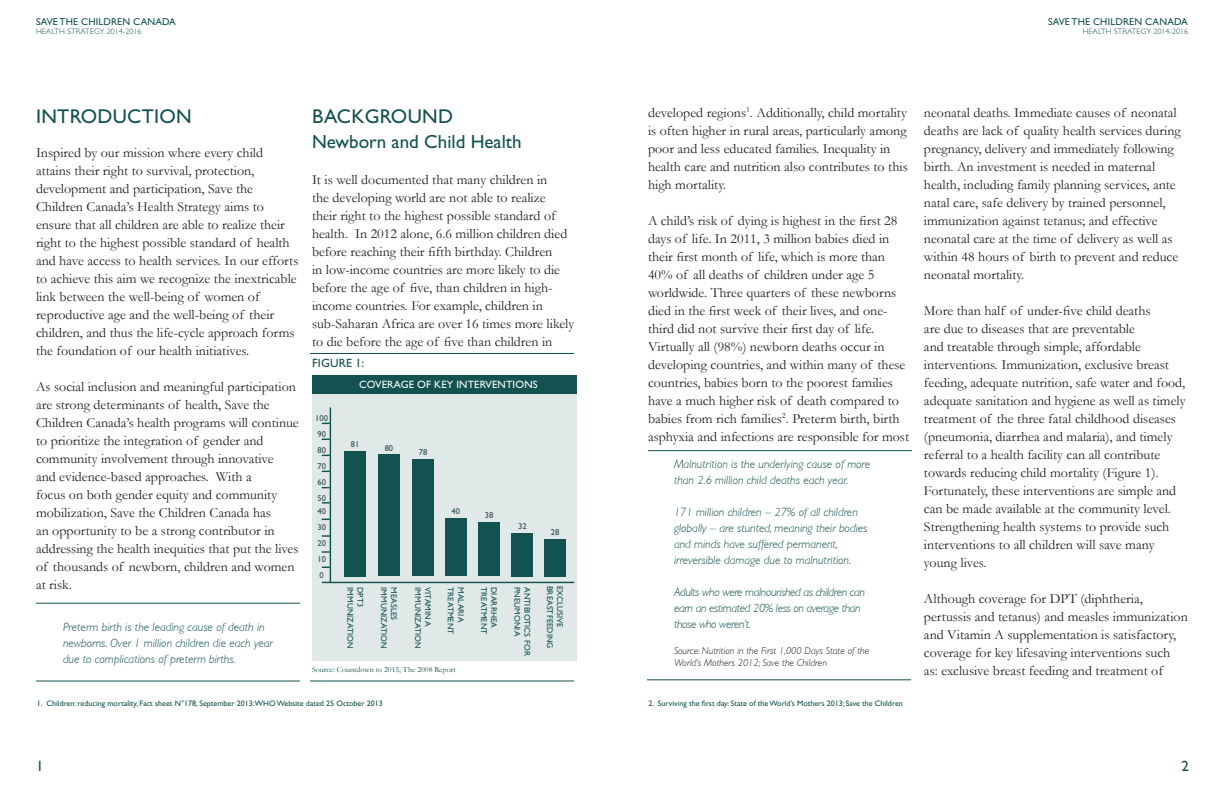
<style>
.page{position:relative;width:1224px;height:792px;background:#fff}
.page>*{position:absolute;margin:0;border:0;box-sizing:border-box;transform-origin:0 0}
.t1{font:20px "Gill Sans";letter-spacing:.015em;color:#125250}
.t2{font:19px "Gill Sans";color:#125250}
.t3{font:15px "Gill Sans";color:#125250}
.t4{font:14px/18px "Garamond";color:#231f20}
.t5{font:italic 300 12px/16px "Gill Sans";color:#125250}
.t6{font:italic 300 12px/16px "Gill Sans";letter-spacing:-.03em;color:#125250}
.t7{font:12px "Gill Sans";letter-spacing:.015em;color:#125250}
.t8{font:10.7px "Gill Sans";letter-spacing:.015em;color:#fff}
.t9{font:italic 300 10px/12px "Gill Sans";color:#231f20}
.t10{font:10px "Gill Sans";letter-spacing:.015em;color:#125250}
.t11{font:8.5px "Gill Sans";color:#2e4f50}
.t12{font:8.3px "Gill Sans";letter-spacing:.015em;color:#125250}
.t13{font:8px "Gill Sans";color:#125250}
.t14{font:300 8px "Gill Sans";letter-spacing:.015em;color:#125250}
.t15{font:8px "Garamond";color:#125250}
.s1{font-style:inherit}
</style>
<div class="page">
<div style="left:312px;top:382px;width:265px;height:278px;background:#e0e8e8"></div>
<hr style="left:322px;top:582px;width:252px;height:1px;background:#125250">
<hr style="left:330px;top:407px;width:1px;height:175px;background:#125250">
<svg style="left:322px;top:502px;width:8px;height:2px"></svg>
<svg style="left:322px;top:551px;width:8px;height:2px"></svg>
<svg style="left:322px;top:535px;width:8px;height:2px"></svg>
<div style="left:345px;top:451px;width:21px;height:125px;background:#125250"></div>
<div style="left:378px;top:455px;width:22px;height:121px;background:#125250"></div>
<div style="left:413px;top:459px;width:21px;height:117px;background:#125250"></div>
<div style="left:445px;top:519px;width:21px;height:57px;background:#125250"></div>
<div style="left:479px;top:522px;width:21px;height:54px;background:#125250"></div>
<div style="left:512px;top:533px;width:21px;height:43px;background:#125250"></div>
<div style="left:545px;top:539px;width:21px;height:37px;background:#125250"></div>
<div style="left:312px;top:375px;width:265px;height:19px;background:#125250"></div>
<hr style="left:36px;top:603px;width:264px;height:1px;background:#125250">
<hr style="left:36px;top:681px;width:264px;height:1px;background:#125250">
<hr style="left:648px;top:450px;width:264px;height:1px;background:#125250">
<hr style="left:647px;top:680px;width:264px;height:1px;background:#125250">
<hr style="left:310px;top:353px;width:264px;height:1px;background:#125250">
<hr style="left:310px;top:681px;width:264px;height:1px;background:#125250">
<p class="t10" style="left:36px;top:15px;width:141px">SAVE THE CHILDREN CANADA</p>
<p class="t14" style="left:36px;top:27px;width:107px">HEALTH STRATEGY 2014-2016</p>
<p class="t10" style="left:1048px;top:15px;width:141px">SAVE THE CHILDREN CANADA</p>
<p class="t14" style="left:1083px;top:27px;width:107px">HEALTH STRATEGY 2014-2016</p>
<p class="t1" style="left:36px;top:104px;width:157px">INTRODUCTION</p>
<p class="t4" style="left:36px;top:143px;width:264px">Inspired by our mission where every child attains their right to survival, protection, development and participation, Save the Children Canada’s Health Strategy aims to ensure that all children are able to realize their right to the highest possible standard of health and have access to health services. In our efforts to achieve this aim we recognize the inextricable link between the well-being of women of reproductive age and the well-being of their children, and thus the life-cycle approach forms the foundation of our health initiatives.</p>
<p class="t4" style="left:36px;top:377px;width:264px">As social inclusion and meaningful participation are strong determinants of health, Save the Children Canada’s health programs will continue to prioritize the integration of gender and community involvement through innovative<br>and evidence-based approaches. With a<br>focus on both gender equity and community mobilization, Save the Children Canada has<br>an opportunity to be a strong contributor in addressing the health inequities that put the lives of thousands of newborn, children and women at risk.</p>
<p class="t5" style="left:63px;top:619px;width:211px">Preterm birth is the leading cause of death in newborns. Over 1 million children die each year due to complications of preterm births.</p>
<p class="t1" style="left:312px;top:104px;width:142px">BACKGROUND</p>
<p class="t2" style="left:312px;top:130px;width:211px"><span class="s1">N</span>ewborn and Child Health</p>
<p class="t4" style="left:312px;top:170px;width:264px">It is well documented that many children in<br>the developing world are not able to realize<br>their right to the highest possible standard of health. In 2012 alone, 6.6 million children died before reaching their fifth birthday. Children<br>in low-income countries are more likely to die before the age of five, than children in high&shy;income countries. For example, children in sub-Saharan Africa are over 16 times more likely to die before the age of five than children in</p>
<p class="t7" style="left:312px;top:356px;width:54px">FIGURE 1:</p>
<p class="t8" style="left:359px;top:378px;width:180px">COVERAGE OF KEY INTERVENTIONS</p>
<p class="t11" style="left:315px;top:413px;width:14px">100</p>
<p class="t11" style="left:317px;top:429px;width:10px">90</p>
<p class="t11" style="left:317px;top:445px;width:10px">80</p>
<p class="t11" style="left:317px;top:461px;width:10px">70</p>
<p class="t11" style="left:317px;top:477px;width:10px">60</p>
<p class="t11" style="left:317px;top:493px;width:10px">50</p>
<p class="t11" style="left:317px;top:506px;width:10px">40</p>
<p class="t11" style="left:317px;top:522px;width:10px">30</p>
<p class="t11" style="left:317px;top:538px;width:10px">20</p>
<p class="t11" style="left:317px;top:554px;width:10px">10</p>
<p class="t11" style="left:320px;top:570px;width:6px">0</p>
<p class="t11" style="left:351px;top:439px;width:10px">81</p>
<p class="t11" style="left:385px;top:443px;width:10px">80</p>
<p class="t11" style="left:419px;top:448px;width:10px">78</p>
<p class="t11" style="left:452px;top:507px;width:10px">40</p>
<p class="t12" style="left:355px;top:587px;width:63px;rotate:90deg">IMMUNIZATION</p>
<p class="t12" style="left:365px;top:587px;width:22px;rotate:90deg">DPT3</p>
<p class="t12" style="left:389px;top:587px;width:63px;rotate:90deg">IMMUNIZATION</p>
<p class="t12" style="left:399px;top:587px;width:34px;rotate:90deg">MEASLES</p>
<p class="t12" style="left:423px;top:587px;width:63px;rotate:90deg">IMMUNIZATION</p>
<p class="t12" style="left:433px;top:587px;width:41px;rotate:90deg">VITAMIN A</p>
<p class="t12" style="left:456px;top:587px;width:49px;rotate:90deg">TREATMENT</p>
<p class="t12" style="left:466px;top:587px;width:37px;rotate:90deg">MALARIA</p>
<p class="t15" style="left:312px;top:664px;width:145px">Source: Countdown to 2015, The 2008 Report</p>
<p class="t11" style="left:485px;top:511px;width:10px">38</p>
<p class="t11" style="left:518px;top:521px;width:10px">32</p>
<p class="t11" style="left:551px;top:527px;width:10px">28</p>
<p class="t12" style="left:489px;top:587px;width:49px;rotate:90deg">TREATMENT</p>
<p class="t12" style="left:499px;top:587px;width:42px;rotate:90deg">DIARRHEA</p>
<p class="t12" style="left:522px;top:587px;width:51px;rotate:90deg">PNEUMONIA</p>
<p class="t12" style="left:532px;top:587px;width:70px;rotate:90deg">ANTIBIOTICS FOR</p>
<p class="t12" style="left:555px;top:586px;width:65px;rotate:90deg">BREASTFEEDING</p>
<p class="t12" style="left:565px;top:586px;width:44px;rotate:90deg">EXCLUSIVE</p>
<p class="t4" style="left:648px;top:103px;width:261px">developed regions<sup>1</sup>. Additionally, child mortality is often higher in rural areas, particularly among poor and less educated families. Inequality in health care and nutrition also contributes to this high mortality.</p>
<p class="t4" style="left:648px;top:211px;width:263px">A child’s risk of dying is highest in the first 28 days of life. In 2011, 3 million babies died in their first month of life, which is more than 40% of all deaths of children under age 5 worldwide. Three quarters of these newborns died in the first week of their lives, and one&shy;third did not survive their first day of life.<br>Virtually all (98%) newborn deaths occur in developing countries, and within many of these countries, babies born to the poorest families have a much higher risk of death compared to babies from rich families<sup>2</sup>. Preterm birth, birth asphyxia and infections are responsible for most</p>
<p class="t5" style="left:674px;top:456px;width:198px">Malnutrition is the underlying cause of more than 2.6 million child deaths each year.</p>
<p class="t5" style="left:674px;top:504px;width:195px">171 million children – 27% of all children globally – are stunted, meaning their bodies and minds have suffered permanent, irreversible damage due to malnutrition.</p>
<p class="t6" style="left:674px;top:584px;width:193px">Adults who were malnourished as children can earn an estimated 20% less on average than those who weren’t.</p>
<p class="t9" style="left:674px;top:645px;width:197px">Source: Nutrition in the First 1,000 Days State of the<br>World’s Mothers 2012; Save the Children</p>
<p class="t13" style="left:37px;top:699px;width:347px">1. Children: reducing mortality, Fact sheet N°178, September 2013:WHO Website dated 25 October 2013</p>
<p class="t13" style="left:648px;top:699px;width:256px">2. Surviving the first day: State of the World’s Mothers 2013; Save the Children</p>
<p class="t4" style="left:924px;top:103px;width:258px">neonatal deaths. Immediate causes of neonatal deaths are lack of quality health services during pregnancy, delivery and immediately following birth. An investment is needed in maternal health, including family planning services, ante natal care, safe delivery by trained personnel, immunization against tetanus; and effective neonatal care at the time of delivery as well as within 48 hours of birth to prevent and reduce neonatal mortality.</p>
<p class="t4" style="left:924px;top:301px;width:263px">More than half of under-five child deaths<br>are due to diseases that are preventable<br>and treatable through simple, affordable interventions. Immunization, exclusive breast feeding, adequate nutrition, safe water and food, adequate sanitation and hygiene as well as timely treatment of the three fatal childhood diseases (pneumonia, diarrhea and malaria), and timely referral to a health facility can all contribute towards reducing child mortality (Figure 1).<br>Fortunately, these interventions are simple and can be made available at the community level.<br>Strengthening health systems to provide such interventions to all children will save many young lives.</p>
<p class="t4" style="left:924px;top:589px;width:265px">Although coverage for DPT (diphtheria, pertussis and tetanus) and measles immunization and Vitamin A supplementation is satisfactory, coverage for key lifesaving interventions such<br>as: exclusive breast feeding and treatment of</p>
<p class="t3" style="left:36px;top:758px;width:9px">1</p>
<p class="t3" style="left:1182px;top:758px;width:9px">2</p>
</div>
